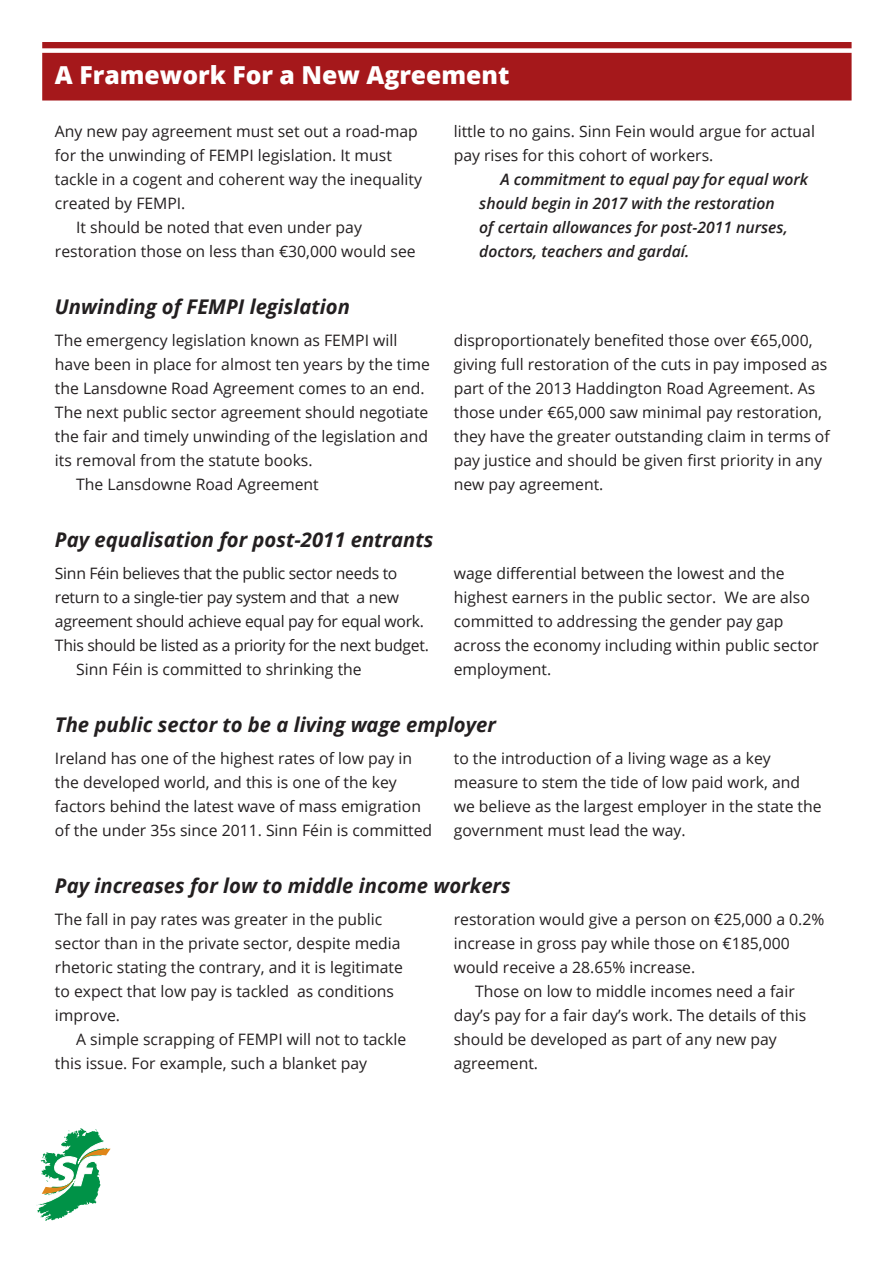
<style>
.page{position:relative;width:893px;height:1263px;background:#fff}
.page>*{position:absolute;margin:0;border:0;box-sizing:border-box;transform-origin:0 0}
.t1{font:800 24.75px "Open Sans";color:#fff}
.t2{font:italic 700 20.25px "Open Sans";color:#231f20}
.t3{font:15.75px/24px "Open Sans";color:#231f20}
.t4{font:15.75px "Open Sans";letter-spacing:-.02em;color:#231f20}
.t5{font:italic 600 15.75px/24px "Open Sans";color:#231f20}
</style>
<div class="page">
<div style="left:42px;top:42px;width:810px;height:59px;background:#a5181b"></div>
<svg style="left:36px;top:1128px;width:75px;height:93px"></svg>
<div style="left:31px;top:48px;width:862px;height:5px;background:#fff"></div>
<h1 class="t1" style="left:55px;top:56px;width:456px">A Framework For a New Agreement</h1>
<p class="t3" style="left:55px;top:119px;width:364px">Any new pay agreement must set out a road-map</p>
<p class="t3" style="left:55px;top:143px;width:338px">for the unwinding of FEMPI legislation. It must</p>
<p class="t3" style="left:55px;top:167px;width:368px">tackle in a cogent and coherent way the inequality</p>
<p class="t3" style="left:55px;top:191px;width:132px">created by FEMPI.</p>
<p class="t3" style="left:76px;top:215px;width:287px">It should be noted that even under pay</p>
<p class="t3" style="left:55px;top:239px;width:362px">restoration those on less than €30,000 would see</p>
<p class="t3" style="left:454px;top:119px;width:363px">little to no gains. Sinn Fein would argue for actual pay rises for this cohort of workers.</p>
<p class="t5" style="left:479px;top:167px;width:330px;text-indent:21px">A commitment to equal pay for equal work should begin in 2017 with the restoration<br>of certain allowances for post-2011 nurses, doctors, teachers and gardaí.</p>
<p class="t2" style="left:55px;top:292px;width:296px">Unwinding of FEMPI legislation</p>
<p class="t3" style="left:55px;top:328px;width:344px">The emergency legislation known as FEMPI will</p>
<p class="t3" style="left:55px;top:352px;width:376px">have been in place for almost ten years by the time</p>
<p class="t3" style="left:55px;top:376px;width:371px">the Lansdowne Road Agreement comes to an end.</p>
<p class="t3" style="left:55px;top:400px;width:375px">The next public sector agreement should negotiate</p>
<p class="t3" style="left:55px;top:424px;width:374px">the fair and timely unwinding of the legislation and</p>
<p class="t3" style="left:55px;top:448px;width:259px">its removal from the statute books.</p>
<p class="t3" style="left:76px;top:472px;width:244px">The Lansdowne Road Agreement</p>
<p class="t3" style="left:454px;top:328px;width:377px">disproportionately benefited those over €65,000, giving full restoration of the cuts in pay imposed as part of the 2013 Haddington Road Agreement. As those under €65,000 saw minimal pay restoration, they have the greater outstanding claim in terms of pay justice and should be given first priority in any new pay agreement.</p>
<p class="t2" style="left:55px;top:525px;width:380px">Pay equalisation for post-2011 entrants</p>
<p class="t4" style="left:55px;top:563px;width:344px">Sinn Féin believes that the public sector needs to</p>
<p class="t4" style="left:55px;top:587px;width:345px">return to a single-tier pay system and that a new</p>
<p class="t4" style="left:55px;top:611px;width:370px">agreement should achieve equal pay for equal work.</p>
<p class="t4" style="left:55px;top:635px;width:375px">This should be listed as a priority for the next budget.</p>
<p class="t3" style="left:76px;top:657px;width:287px">Sinn Féin is committed to shrinking the</p>
<p class="t3" style="left:454px;top:561px;width:367px">wage differential between the lowest and the highest earners in the public sector. We are also committed to addressing the gender pay gap across the economy including within public sector employment.</p>
<p class="t2" style="left:55px;top:710px;width:442px">The public sector to be a living wage employer</p>
<p class="t3" style="left:55px;top:746px;width:379px">Ireland has one of the highest rates of low pay in the developed world, and this is one of the key factors behind the latest wave of mass emigration of the under 35s since 2011. Sinn Féin is committed</p>
<p class="t3" style="left:454px;top:746px;width:369px">to the introduction of a living wage as a key measure to stem the tide of low paid work, and we believe as the largest employer in the state the government must lead the way.</p>
<p class="t2" style="left:55px;top:871px;width:457px">Pay increases for low to middle income workers</p>
<p class="t3" style="left:55px;top:907px;width:349px">The fall in pay rates was greater in the public sector than in the private sector, despite media rhetoric stating the contrary, and it is legitimate to expect that low pay is tackled as conditions improve.</p>
<p class="t3" style="left:55px;top:1027px;width:353px;text-indent:21px">A simple scrapping of FEMPI will not to tackle this issue. For example, such a blanket pay</p>
<p class="t3" style="left:454px;top:907px;width:372px">restoration would give a person on €25,000 a 0.2%</p>
<p class="t3" style="left:454px;top:931px;width:337px">increase in gross pay while those on €185,000</p>
<p class="t3" style="left:454px;top:955px;width:243px">would receive a 28.65% increase.</p>
<p class="t3" style="left:475px;top:979px;width:321px">Those on low to middle incomes need a fair</p>
<p class="t3" style="left:454px;top:1003px;width:354px">day’s pay for a fair day’s work. The details of this</p>
<p class="t3" style="left:454px;top:1027px;width:325px">should be developed as part of any new pay</p>
<p class="t3" style="left:454px;top:1051px;width:86px">agreement.</p>
</div>
